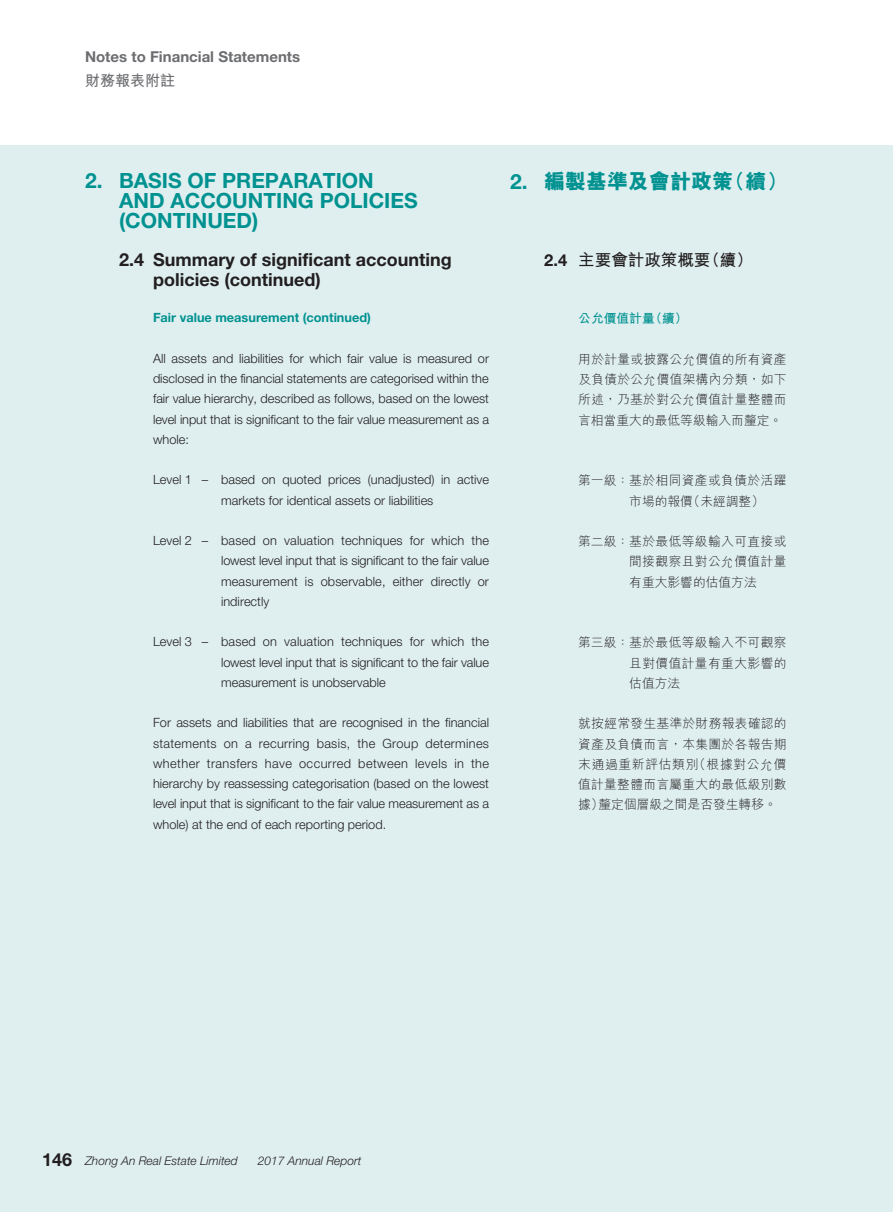
<style>
.page{position:relative;width:893px;height:1212px;background:#fff}
.page>*{position:absolute;margin:0;border:0;box-sizing:border-box;transform-origin:0 0}
.t1{font:700 21px/20.2px "Helvetica Neue LT Std";color:#009290}
.t2{font:800 21px "M Hei HK";color:#009290}
.t3{font:700 18px/20.2px "Helvetica Neue LT Std";color:#231f20}
.t4{font:700 16.5px "M Hei HK";color:#231f20}
.t5{font:700 15px "Helvetica Neue LT Std";color:#6c6d70}
.t6{font:700 15px "M Hei HK";color:#6c6d70}
.t7{font:300 12.75px/20.2px "Helvetica Neue LT Std";color:#231f20;text-align:justify}
.t8{font:300 12.75px/20.2px "M Hei HK";letter-spacing:.025em;color:#231f20;text-align:justify}
.t9{font:700 12.75px "Helvetica Neue LT Std";color:#009290}
.t10{font:700 12.75px "M Hei HK";color:#009290}
.t11{font:italic 300 12px "Helvetica Neue LT Std";color:#231f20}
.s1{font-family:"Helvetica Neue LT Std";font-weight:700}
.s2{font-family:"Helvetica Neue LT Std"}
.s3{font-weight:700;font-style:normal;font-size:18px}
</style>
<div class="page">
<div style="left:0;top:145px;width:893px;height:1067px;background:#dfeff0"></div>
<p class="t5" style="left:85px;top:47px;width:217px">Notes to Financial Statements</p>
<p class="t6" style="left:85px;top:69px;width:91px">財務報表附註</p>
<h1 class="t1" style="left:119px;top:169px;width:300px;text-indent:-34px">2. Basis of preparation and accounting polici es (contin ued)</h1>
<h2 class="t3" style="left:153px;top:249px;width:300px;text-indent:-34px">2.4 Summary of significant accounting policies (continued)</h2>
<p class="t9" style="left:153px;top:310px;width:219px">Fair value measurement (continued)</p>
<p class="t7" style="left:153px;top:348px;width:338px">All assets and liabilities for which fair value is measured or disclosed in the financial statements are categorised within the fair value hierarchy, described as follows, based on the lowest level input that is significant to the fair value measurement as a whole:</p>
<p class="t7" style="left:221px;top:469px;width:269px;text-indent:-68px">Level 1 – based on quoted prices (unadjusted) in active markets for identical assets or liabilities</p>
<p class="t7" style="left:221px;top:530px;width:269px;text-indent:-68px">Level 2 – based on valuation techniques for which the lowest level input that is significant to the fair value measurement is observable, either directly or indirectly</p>
<p class="t7" style="left:221px;top:631px;width:269px;text-indent:-68px">Level 3 – based on valuation techniques for which the lowest level input that is significant to the fair value measurement is unobservable</p>
<p class="t7" style="left:153px;top:712px;width:338px">For assets and liabilities that are recognised in the financial statements on a recurring basis, the Group determines whether transfers have occurred between levels in the hierarchy by reassessing categorisation (based on the lowest level input that is significant to the fair value measurement as a whole) at the end of each reporting period.</p>
<h1 class="t2" style="left:510px;top:167px;width:279px"><span class="s1">2.</span> 編製基準及會計政策（續）</h1>
<p class="t4" style="left:544px;top:248px;width:210px"><span class="s2">2.4</span> 主要會計政策概要（續）</p>
<p class="t10" style="left:578px;top:309px;width:111px">公允價值計量（續）</p>
<p class="t8" style="left:578px;top:348px;width:210px">用於計量或披露公允價值的所有資產及負債於公允價值架構內分類，如下所述，乃基於對公允價值計量整體而言相當重大的最低等級輸入而釐定。</p>
<p class="t8" style="left:629px;top:470px;width:159px;text-indent:-51px">第一級：基於相同資產或負債於活躍市場的報價（未經調整）</p>
<p class="t8" style="left:629px;top:531px;width:159px;text-indent:-51px">第二級：基於最低等級輸入可直接或間接觀察且對公允價值計量有重大影響的估值方法</p>
<p class="t8" style="left:629px;top:632px;width:159px;text-indent:-51px">第三級：基於最低等級輸入不可觀察且對價值計量有重大影響的估值方法</p>
<p class="t8" style="left:578px;top:713px;width:210px">就按經常發生基準於財務報表確認的資產及負債而言，本集團於各報告期末通過重新評估類別（根據對公允價值計量整體而言屬重大的最低級別數據）釐定個層級之間是否發生轉移。</p>
<p class="t11" style="left:42px;top:1154px;width:197px"><span class="s3">146</span> Zhong An Real Estate Limited</p>
<p class="t11" style="left:258px;top:1154px;width:105px">2017 Annual Report</p>
</div>
